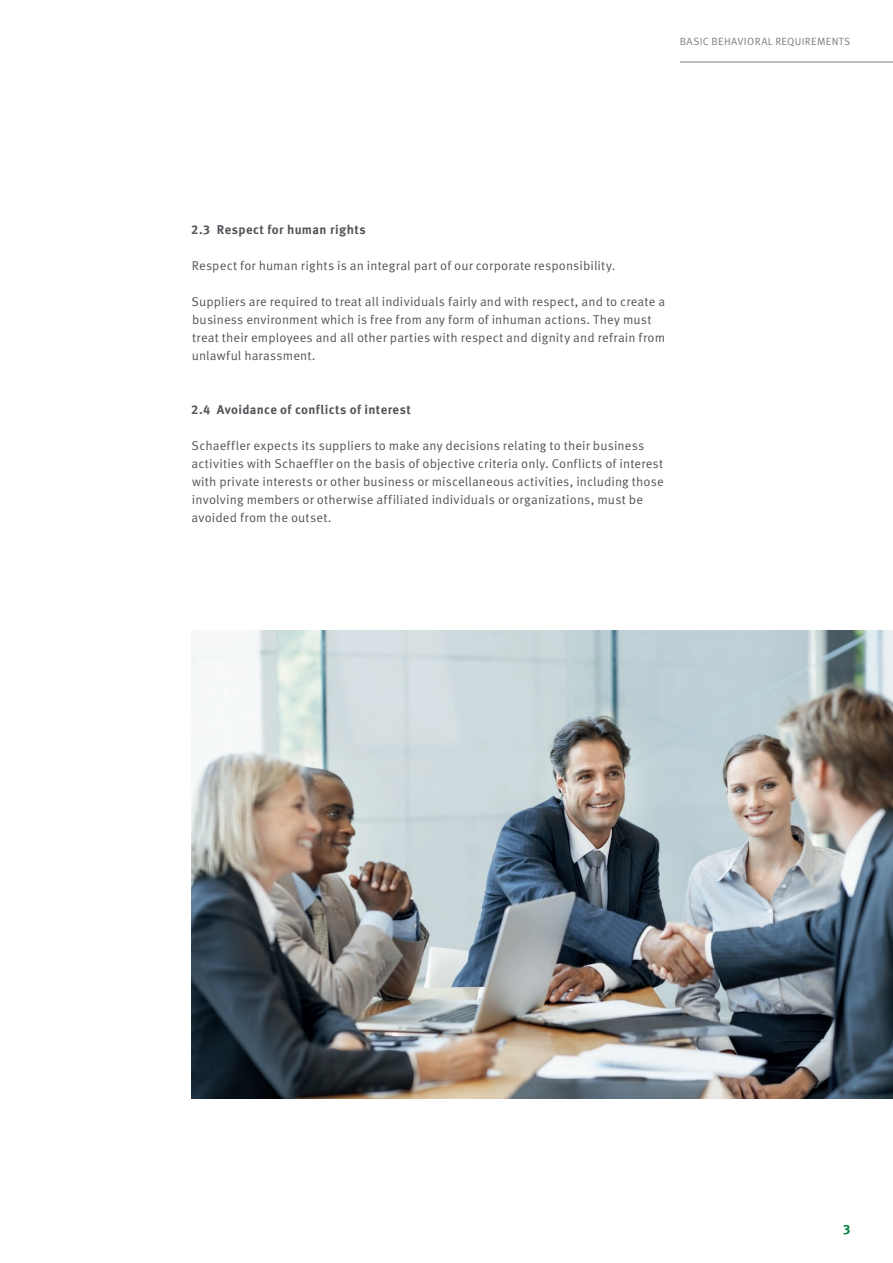
<style>
.page{position:relative;width:893px;height:1263px;background:#fff}
.page>*{position:absolute;margin:0;border:0;box-sizing:border-box;transform-origin:0 0}
.t1{font:700 13.5px "Meta Pro";color:#008240}
.t2{font:12.75px/18px "Meta Pro Norm";letter-spacing:.01em;color:#54555a}
.t3{font:700 12.75px "Meta Pro";letter-spacing:.03em;color:#54555a}
.t4{font:10.5px "Meta Pro Norm";letter-spacing:.035em;color:#7c7d80}
</style>
<div class="page">
<hr style="left:680px;top:62px;width:213px;height:1px;background:#7c7d80">
<img style="left:191px;top:630px;width:702px;height:468px">
<p class="t4" style="left:680px;top:33px;width:172px">BASI C BEHAVI ORAL REQUIREMENTS</p>
<p class="t3" style="left:191px;top:220px;width:176px">2.3 Respect for human rights</p>
<p class="t2" style="left:192px;top:256px;width:425px">Respect for human rights is an integral part of our corporate responsibility.</p>
<p class="t2" style="left:192px;top:292px;width:475px">Suppliers are required to treat all individuals fairly and with respect, and to create a business environment which is free from any form of inhuman actions. They must treat their employees and all other parties with respect and dignity and refrain from unlawful harassment.</p>
<p class="t3" style="left:191px;top:400px;width:221px">2.4 Avoidance of conflicts of interest</p>
<p class="t2" style="left:192px;top:436px;width:474px">Schaeffler expects its suppliers to make any decisions relating to their business activities with Schaeffler on the basis of objective criteria only. Conflicts of interest with private interests or other business or miscellaneous activities, including those involving members or otherwise affiliated individuals or organizations, must be avoided from the outset.</p>
<p class="t1" style="left:843px;top:1219px;width:9px">3</p>
</div>
